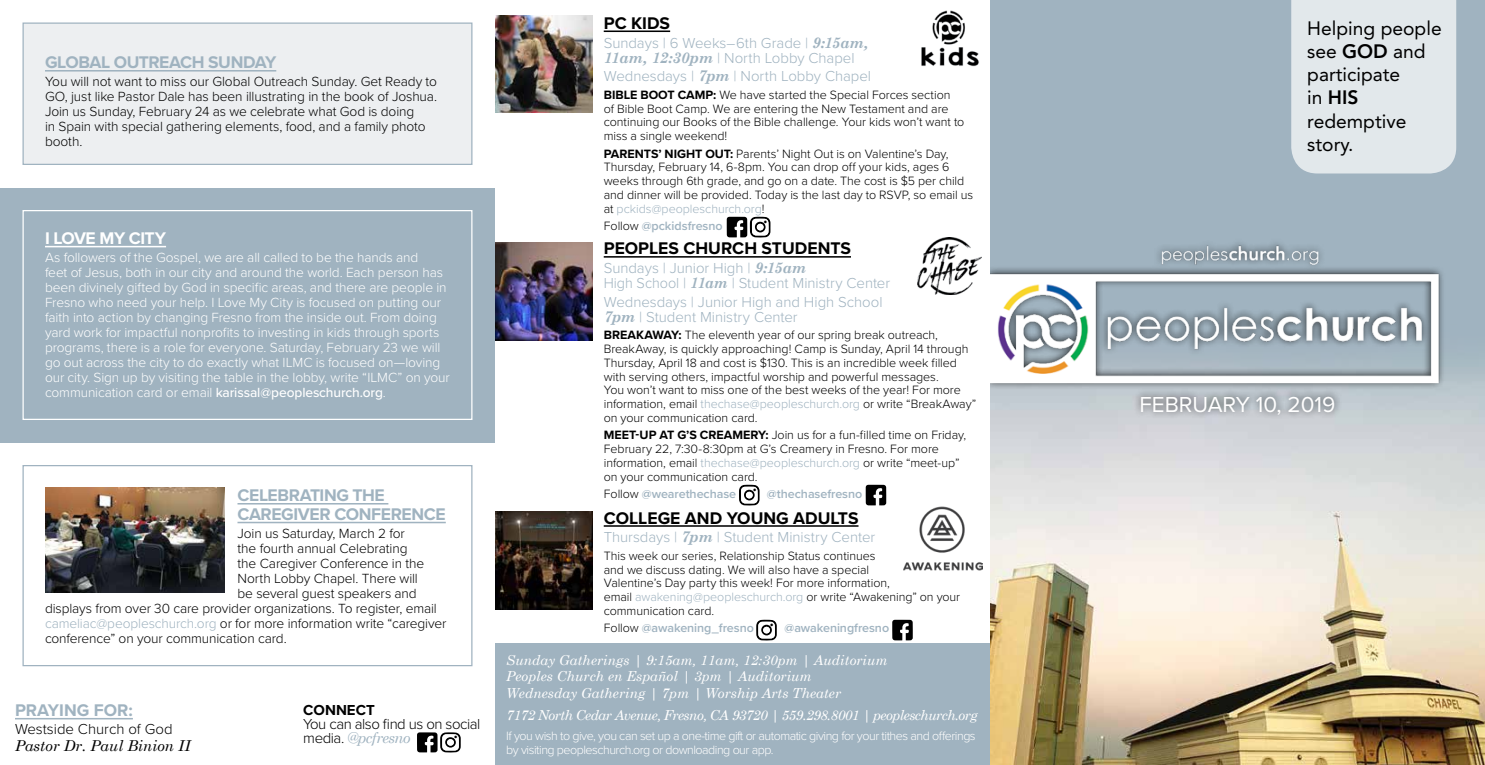
<style>
.page{position:relative;width:1485px;height:765px;background:#fff}
.page>*{position:absolute;margin:0;border:0;box-sizing:border-box;transform-origin:0 0}
.t1{font:22.5px "Proxima Nova";color:#fff}
.t2{font:21px "Myriad Pro";color:#000}
.t3{font:20.38px "Myriad Pro";color:#000}
.t4{font:19.25px/23.1px "Avenir";color:#000}
.t5{font:700 17.5px/18.8px "Proxima Nova";letter-spacing:-.02em;color:#a0b3c0}
.t6{font:700 17.5px "Proxima Nova";color:#000}
.t7{font:700 17.5px "Proxima Nova";color:#a0b3c0}
.t8{font:700 17.5px "Proxima Nova";letter-spacing:-.025em;color:#fff}
.t9{font:300 15px/15px "Proxima Nova";letter-spacing:-.005em;color:#a0b3c0}
.t10{font:300 15px "Proxima Nova";letter-spacing:-.03em;color:#000}
.t11{font:italic 15px "Century Schoolbook";color:#000}
.t12{font:300 15px "Proxima Nova";color:#000}
.t13{font:italic 15px "Century Schoolbook";letter-spacing:-.04em;color:#a0b3c0}
.t14{font:700 15px "Proxima Nova";color:#000}
.t15{font:300 13.75px/15px "Proxima Nova";letter-spacing:-.01em;color:#fff}
.t16{font:300 13.75px/15px "Proxima Nova";letter-spacing:-.01em;color:#000}
.t17{font:italic 13.75px/16.2px "Century Schoolbook";color:#fff}
.t18{font:italic 13.75px "Century Schoolbook";letter-spacing:-.04em;color:#fff}
.t19{font:300 12.5px/13.8px "Proxima Nova";letter-spacing:-.005em;color:#000}
.t20{font:300 12.5px/13.8px "Proxima Nova";letter-spacing:-.04em;color:#fff}
.t21{font:600 12.5px "Proxima Nova";letter-spacing:-.005em;color:#a0b3c0}
.s1{font-weight:500}
.s2{color:#a0b3c0}
.s3{font-family:"Proxima Nova";font-weight:300;font-style:normal;color:#000}
.s4{font-family:"Century Schoolbook";font-weight:700;font-style:italic}
.s5{font-weight:700}
.s6{font-weight:300;color:#000}
.s7{font-weight:800}
</style>
<div class="page">
<div style="left:990px;top:0;width:495px;height:765px;background:#a0b3c0"></div>
<div style="left:0;top:188px;width:495px;height:254px;background:#a0b3c0"></div>
<img style="left:990px;top:409px;width:495px;height:356px">
<img style="left:990px;top:173px;width:495px;height:236px">
<div style="left:1133px;top:389px;width:209px;height:32px;background:#000;opacity:.75"></div>
<div style="left:495px;top:644px;width:495px;height:121px;background:#a0b3c0"></div>
<img style="left:495px;top:15px;width:97px;height:97px">
<img style="left:495px;top:512px;width:97px;height:97px">
<img style="left:495px;top:243px;width:97px;height:97px">
<hr style="left:604px;top:256px;width:247px;height:2px;background:#000">
<svg style="left:739px;top:485px;width:21px;height:21px"></svg>
<div style="left:746px;top:492px;width:7px;height:6px;background:#fff;border-radius:50%"></div>
<svg style="left:866px;top:485px;width:20px;height:20px"></svg>
<hr style="left:604px;top:31px;width:66px;height:1px;background:#000">
<hr style="left:15px;top:718px;width:118px;height:1px;background:#a0b3c0">
<svg style="left:417px;top:732px;width:44px;height:21px"></svg>
<div style="left:447px;top:739px;width:7px;height:7px;background:#fff;border-radius:50%"></div>
<svg style="left:727px;top:217px;width:43px;height:21px"></svg>
<div style="left:757px;top:224px;width:7px;height:6px;background:#fff;border-radius:50%"></div>
<img style="left:921px;top:10px;width:58px;height:57px">
<img style="left:918px;top:238px;width:63px;height:56px">
<hr style="left:604px;top:525px;width:255px;height:2px;background:#000">
<svg style="left:892px;top:620px;width:21px;height:20px"></svg>
<svg style="left:756px;top:620px;width:21px;height:21px"></svg>
<div style="left:763px;top:627px;width:7px;height:6px;background:#fff;border-radius:50%"></div>
<img style="left:904px;top:507px;width:79px;height:63px">
<div style="left:22px;top:22px;width:450px;height:143px;background:#edeff1;border:1px solid #a0b3c0"></div>
<div style="left:22px;top:465px;width:450px;height:201px;border:1px solid #a0b3c0"></div>
<div style="left:22px;top:210px;width:450px;height:210px;border:1px solid #fff"></div>
<div style="left:1291px;top:0;width:165px;height:173px;background:#e2e8eb"></div>
<hr style="left:45px;top:70px;width:231px;height:2px;background:#a0b3c0">
<hr style="left:45px;top:246px;width:121px;height:1px;background:#fff">
<hr style="left:238px;top:503px;width:150px;height:2px;background:#a0b3c0">
<hr style="left:238px;top:522px;width:208px;height:1px;background:#a0b3c0">
<img style="left:45px;top:487px;width:180px;height:105px">
<h3 class="t5" style="left:45px;top:53px;width:233px">GLOBAL OUTREACH SUNDAY</h3>
<p class="t16" style="left:45px;top:73px;width:394px">You will not want to miss our Global Outreach Sunday. Get Ready to GO, just like Pastor Dale has been illustrating in the book of Joshua.<br>Join us Sunday, February 24 as we celebrate what God is doing<br>in Spain with special gathering elements, food, and a family photo booth.</p>
<h3 class="t8" style="left:45px;top:225px;width:123px">I LOVE MY CITY</h3>
<p class="t15" style="left:45px;top:249px;width:406px">As followers of the Gospel, we are all called to be the hands and<br>feet of Jesus, both in our city and around the world. Each person has been divinely gifted by God in specific areas, and there are people in Fresno who need your help. I Love My City is focused on putting our faith into action by changing Fresno from the inside out. From doing yard work for impactful nonprofits to investing in kids through sports programs, there is a role for everyone. Saturday, February 23 we will go out across the city to do exactly what ILMC is focused on—loving our city. Sign up by visiting the table in the lobby, write “ILMC” on your communication card or email <span class="s1">karissal@peopleschurch.org</span>.</p>
<h3 class="t5" style="left:238px;top:486px;width:210px">CELEBRATING THE<br>CAREGIVER CONFERENCE</h3>
<p class="t16" style="left:238px;top:525px;width:169px">Join us Saturday, March 2 for</p>
<p class="t16" style="left:238px;top:540px;width:172px">the fourth annual Celebrating</p>
<p class="t16" style="left:238px;top:555px;width:188px">the Caregiver Conference in the</p>
<p class="t16" style="left:238px;top:570px;width:182px">North Lobby Chapel. There will</p>
<p class="t16" style="left:238px;top:585px;width:181px">be several guest speakers and</p>
<p class="t16" style="left:45px;top:600px;width:393px">displays from over 30 care provider organizations. To register, email</p>
<p class="t16" style="left:45px;top:615px;width:403px"><span class="s2">cameliac@peopleschurch.org</span> or for more information write “caregiver</p>
<p class="t16" style="left:45px;top:630px;width:243px">conference” on your communication card.</p>
<h3 class="t7" style="left:15px;top:697px;width:119px">PRAYING FOR:</h3>
<p class="t12" style="left:15px;top:718px;width:159px">Westside Church of God</p>
<p class="t11" style="left:15px;top:737px;width:177px">Pastor Dr. Paul Binion II</p>
<p class="t14" style="left:303px;top:699px;width:73px">CONNECT</p>
<p class="t10" style="left:303px;top:713px;width:179px">You can also find us on social</p>
<p class="t13" style="left:303px;top:728px;width:109px"><span class="s3">media.</span> @pcfresno</p>
<h3 class="t3" style="left:454px;top:719px;width:6px">.</h3>
<h3 class="t6" style="left:604px;top:10px;width:68px">PC KIDS</h3>
<p class="t9" style="left:604px;top:34px;width:267px">Sundays | 6 Weeks–6th Grade | <span class="s4">9:15am,<br>11am, 12:30pm</span> | North Lobby Chapel</p>
<p class="t9" style="left:604px;top:68px;width:269px">Wednesdays | <span class="s4">7pm</span> | North Lobby Chapel</p>
<p class="t19" style="left:604px;top:87px;width:362px"><span class="s5">BIBLE BOOT CAMP:</span> We have started the Special Forces section<br>of Bible Boot Camp. We are entering the New Testament and are continuing our Books of the Bible challenge. Your kids won’t want to miss a single weekend!</p>
<p class="t19" style="left:604px;top:146px;width:371px"><span class="s5">PARENTS’ NIGHT OUT:</span> Parents’ Night Out is on Valentine’s Day, Thursday, February 14, 6-8pm. You can drop off your kids, ages 6 weeks through 6th grade, and go on a date. The cost is $5 per child and dinner will be provided. Today is the last day to RSVP, so email us at <span class="s2">pckids@peopleschurch.org</span>!</p>
<p class="t21" style="left:604px;top:217px;width:120px"><span class="s6">Follow</span> @pckidsfresno</p>
<h2 class="t2" style="left:763px;top:203px;width:6px">.</h2>
<h3 class="t6" style="left:604px;top:236px;width:249px">PEOPLES CHURCH STUDENTS</h3>
<p class="t9" style="left:604px;top:260px;width:288px">Sundays | Junior High | <span class="s4">9:15am<br></span>High School | <span class="s4">11am</span> | Student Ministry Center</p>
<p class="t9" style="left:604px;top:294px;width:280px">Wednesdays | Junior High and High School<br><span class="s4">7pm</span> | Student Ministry Center</p>
<p class="t19" style="left:604px;top:328px;width:374px"><span class="s5">BREAKAWAY:</span> The eleventh year of our spring break outreach, BreakAway, is quickly approaching! Camp is Sunday, April 14 through Thursday, April 18 and cost is $130. This is an incredible week filled with serving others, impactful worship and powerful messages.<br>You won’t want to miss one of the best weeks of the year! For more information, email <span class="s2">thechase@peopleschurch.org</span> or write “BreakAway” on your communication card.</p>
<p class="t19" style="left:604px;top:428px;width:364px"><span class="s5">MEET-UP AT G’S CREAMERY:</span> Join us for a fun-filled time on Friday, February 22, 7:30-8:30pm at G’s Creamery in Fresno. For more information, email <span class="s2">thechase@peopleschurch.org</span> or write “meet-up” on your communication card.</p>
<p class="t21" style="left:604px;top:485px;width:134px"><span class="s6">Follow</span> @wearethechase</p>
<p class="t21" style="left:767px;top:485px;width:97px">@thechasefresno</p>
<h2 class="t2" style="left:752px;top:471px;width:6px">.</h2>
<h3 class="t6" style="left:604px;top:505px;width:256px">COLLEGE AND YOUNG ADULTS</h3>
<p class="t9" style="left:604px;top:529px;width:273px">Thursdays | <span class="s4">7pm</span> | Student Ministry Center</p>
<p class="t19" style="left:604px;top:548px;width:358px">This week our series, Relationship Status continues<br>and we discuss dating. We will also have a special<br>Valentine’s Day party this week! For more information,<br>email <span class="s2">awakening@peopleschurch.org</span> or write “Awakening” on your communication card.</p>
<p class="t21" style="left:604px;top:619px;width:152px"><span class="s6">Follow</span> @awakening_fresno</p>
<p class="t21" style="left:785px;top:619px;width:106px">@awakeningfresno</p>
<h2 class="t2" style="left:770px;top:606px;width:6px">.</h2>
<p class="t17" style="left:506px;top:652px;width:383px">Sunday Gatherings | 9:15am, 11am, 12:30pm | Auditorium<br>Peoples Church en Español | 3pm | Auditorium<br>Wednesday Gathering | 7pm | Worship Arts Theater</p>
<p class="t18" style="left:506px;top:707px;width:473px">7172 North Cedar Avenue, Fresno, CA 93720 | 559.298.8001 | peopleschurch.org</p>
<p class="t20" style="left:506px;top:728px;width:471px">If you wish to give, you can set up a one-time gift or automatic giving for your tithes and offerings by visiting peopleschurch.org or downloading our app.</p>
<h3 class="t4" style="left:1307px;top:17px;width:136px">Helping people see <span class="s7">GOD</span> and participate<br>in <span class="s7">HIS </span>redemptive story.</h3>
<h1 class="t1" style="left:1140px;top:387px;width:197px">FEBRUARY 10, 2019</h1>
</div>
